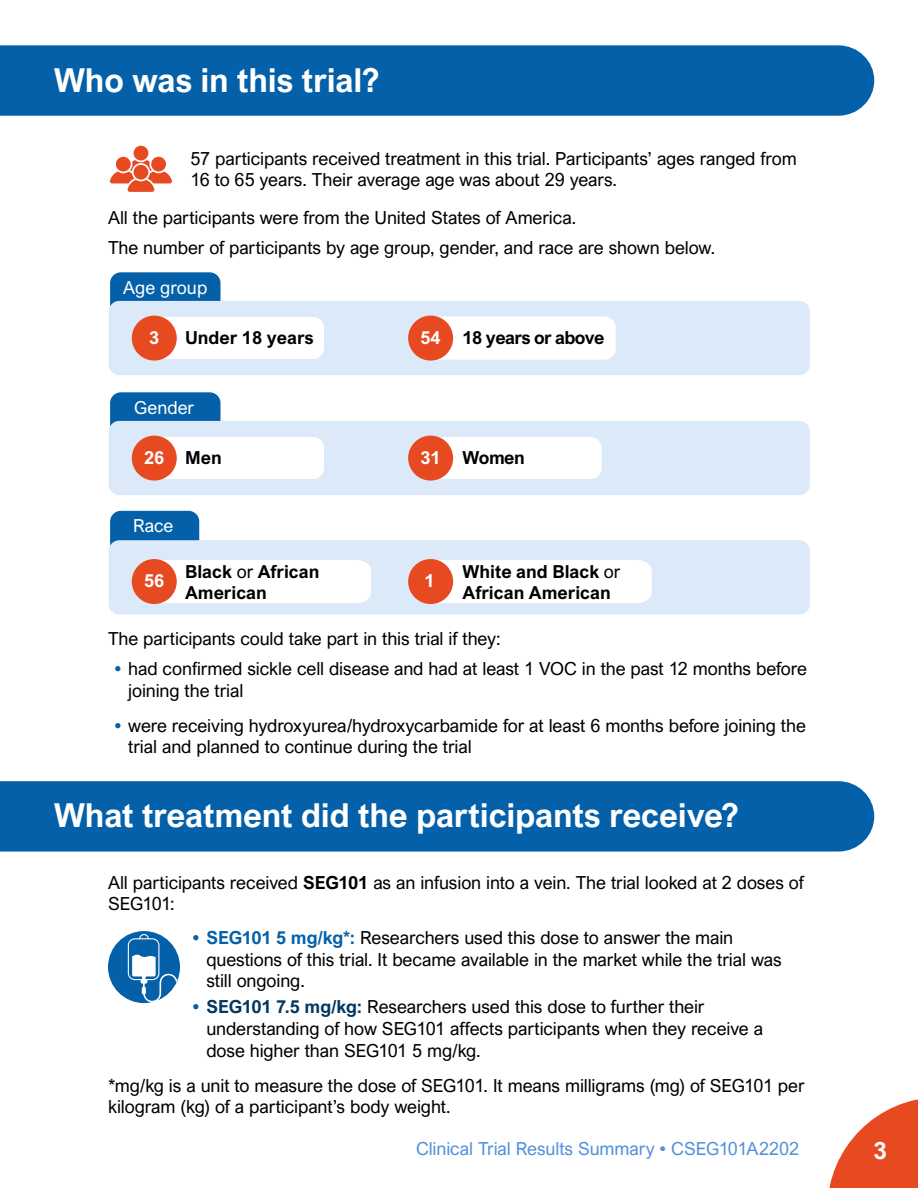
<style>
.page{position:relative;width:918px;height:1188px;background:#fff}
.page>*{position:absolute;margin:0;border:0;box-sizing:border-box;transform-origin:0 0}
.t1{font:700 33px "Arial Nova";letter-spacing:-.005em;color:#fff}
.t2{font:700 24px "Arial Nova";color:#fff}
.t3{font:18px/21.6px "Arial Nova";letter-spacing:-.005em;color:#000}
.t4{font:700 18px/21.6px "Arial Nova";color:#000}
.t5{font:18px "Arial Nova";letter-spacing:-.01em;color:#5291dd}
.t6{font:18px "Arial Nova";color:#fff}
.t7{font:700 18px "Arial Nova";letter-spacing:-.03em;color:#000}
.t8{font:700 18px "Arial Nova";color:#fff}
.s1{color:#fff}
.s2{font-weight:400}
.s3{font-weight:700;color:#0460a9}
.s4{font-weight:700}
.s5{font-weight:700;color:#023761}
</style>
<div class="page">
<svg style="left:829px;top:1099px;width:89px;height:89px"></svg>
<div style="left:0;top:45px;width:874px;height:71px;background:#0460a9"></div>
<div style="left:0;top:781px;width:874px;height:71px;background:#0460a9"></div>
<svg style="left:109px;top:145px;width:63px;height:47px"></svg>
<div style="left:110px;top:511px;width:89px;height:68px;background:#0460a9;border-radius:11px"></div>
<div style="left:109px;top:540px;width:701px;height:75px;background:#dce9f8;border-radius:11px"></div>
<div style="left:163px;top:560px;width:208px;height:43px;background:#fff"></div>
<div style="left:110px;top:392px;width:111px;height:69px;background:#0460a9;border-radius:11px"></div>
<div style="left:109px;top:421px;width:701px;height:74px;background:#dce9f8;border-radius:11px"></div>
<div style="left:163px;top:437px;width:161px;height:42px;background:#fff"></div>
<div style="left:439px;top:437px;width:163px;height:42px;background:#fff"></div>
<div style="left:132px;top:436px;width:45px;height:45px;background:#e74a21;border-radius:50%"></div>
<div style="left:132px;top:559px;width:45px;height:45px;background:#e74a21;border-radius:50%"></div>
<div style="left:408px;top:436px;width:45px;height:45px;background:#e74a21;border-radius:50%"></div>
<div style="left:110px;top:272px;width:111px;height:69px;background:#0460a9;border-radius:11px"></div>
<div style="left:109px;top:301px;width:701px;height:74px;background:#dce9f8;border-radius:11px"></div>
<div style="left:163px;top:317px;width:161px;height:42px;background:#fff"></div>
<div style="left:132px;top:316px;width:45px;height:45px;background:#e74a21;border-radius:50%"></div>
<div style="left:439px;top:560px;width:213px;height:43px;background:#fff"></div>
<div style="left:408px;top:559px;width:45px;height:45px;background:#e74a21;border-radius:50%"></div>
<div style="left:435px;top:316px;width:181px;height:44px;background:#fff"></div>
<div style="left:408px;top:316px;width:45px;height:45px;background:#e74a21;border-radius:50%"></div>
<div style="left:108px;top:931px;width:72px;height:72px;background:#0460a9;border-radius:50%"></div>
<svg style="left:128px;top:934px;width:49px;height:68px"></svg>
<h1 class="t1" style="left:54px;top:61px;width:327px">Who was in this trial?</h1>
<p class="t3" style="left:190px;top:147px;width:608px">57 participants received treatment in this trial. Participants’ ages ranged from<br>16 to 65 years. Their average age was about 29 years.</p>
<p class="t3" style="left:108px;top:202px;width:609px;line-height:30.3px">All the participants were from the United States of America.<br>The number of participants by age group, gender, and race are shown below.</p>
<p class="t6" style="left:123px;top:277px;width:86px">Age group</p>
<p class="t8" style="left:149px;top:327px;width:12px">3</p>
<p class="t4" style="left:185px;top:327px;width:130px">Under 18 years</p>
<p class="t7" style="left:420px;top:327px;width:186px"><span class="s1">54</span> 18 years or above</p>
<p class="t6" style="left:134px;top:397px;width:61px">Gender</p>
<p class="t8" style="left:144px;top:447px;width:22px">26</p>
<p class="t4" style="left:185px;top:447px;width:38px">Men</p>
<p class="t4" style="left:420px;top:447px;width:106px"><span class="s1">31</span> Women</p>
<p class="t6" style="left:133px;top:516px;width:42px">Race</p>
<p class="t4" style="left:185px;top:561px;width:136px">Black <span class="s2">or</span> African<br>American</p>
<p class="t4" style="left:463px;top:561px;width:159px">White and Black <span class="s2">or<br></span>African American</p>
<p class="t3" style="left:108px;top:628px;width:394px">The participants could take part in this trial if they:</p>
<p class="t3" style="left:128px;top:658px;width:680px;text-indent:-14px"><span class="s3">•</span> had confirmed sickle cell disease and had at least 1 VOC in the past 12 months before joining the trial</p>
<p class="t3" style="left:128px;top:715px;width:679px;text-indent:-14px"><span class="s3">•</span> were receiving hydroxyurea/hydroxycarbamide for at least 6 months before joining the trial and planned to continue during the trial</p>
<p class="t8" style="left:144px;top:570px;width:22px">56</p>
<p class="t8" style="left:425px;top:570px;width:12px">1</p>
<h1 class="t1" style="left:54px;top:796px;width:687px">What treatment did the participants receive?</h1>
<p class="t3" style="left:108px;top:872px;width:697px">All participants received <span class="s4">SEG101</span> as an infusion into a vein. The trial looked at 2 doses of<br>SEG101:</p>
<p class="t3" style="left:206px;top:927px;width:577px;text-indent:-14px"><span class="s3">• SEG101 5 mg/kg*:</span> Researchers used this dose to answer the main questions of this trial. It became available in the market while the trial was still ongoing.</p>
<p class="t3" style="left:206px;top:996px;width:558px;text-indent:-14px"><span class="s3">•</span> <span class="s5">SEG101 7.5 mg/kg:</span> Researchers used this dose to further their understanding of how SEG101 affects participants when they receive a dose higher than SEG101 5 mg/kg.</p>
<p class="t3" style="left:108px;top:1075px;width:698px">*mg/kg is a unit to measure the dose of SEG101. It means milligrams (mg) of SEG101 per kilogram (kg) of a participant’s body weight.</p>
<p class="t5" style="left:416px;top:1138px;width:384px">Clinical Trial Results Summary • CSEG101A2202</p>
<h2 class="t2" style="left:873px;top:1136px;width:15px">3</h2>
</div>
